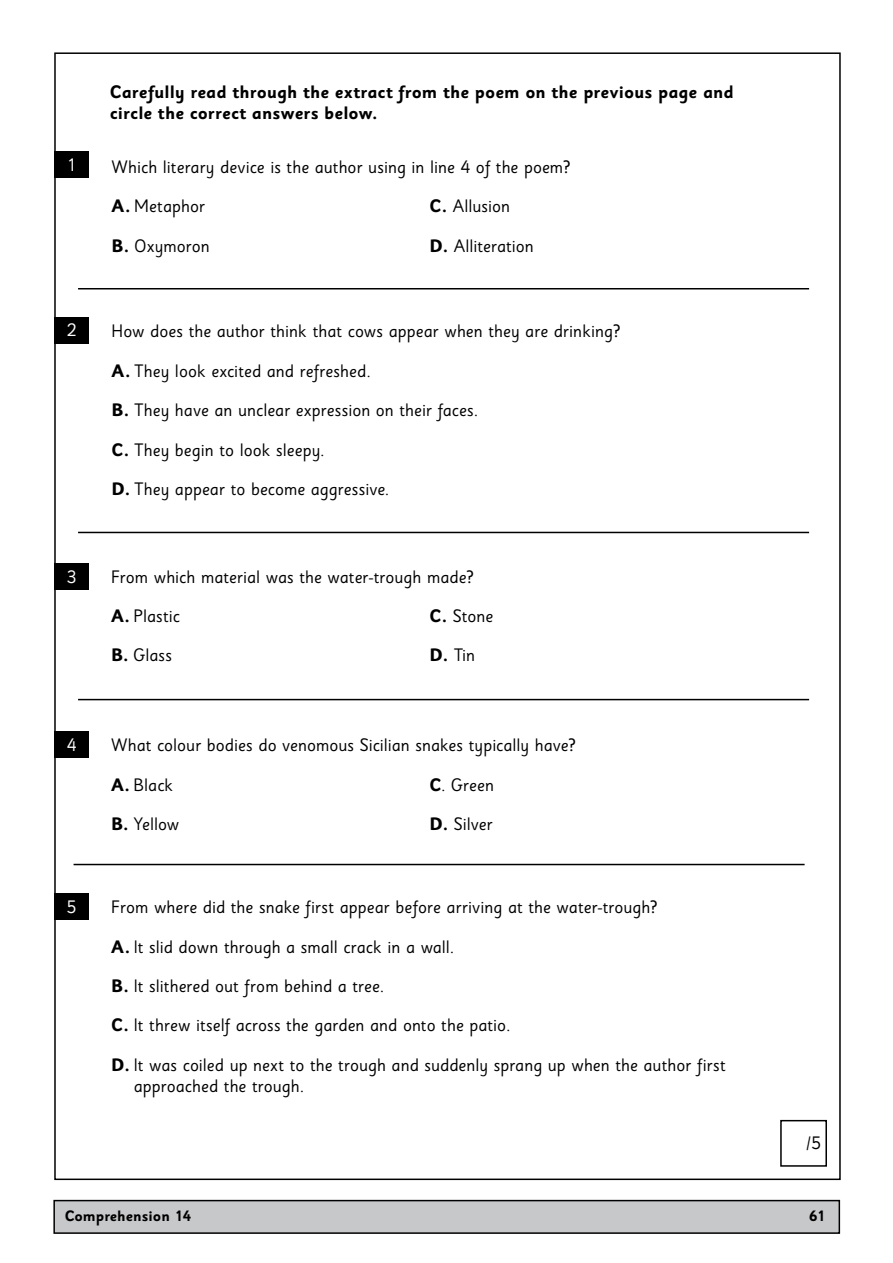
<style>
.page{position:relative;width:893px;height:1263px;background:#fff}
.page>*{position:absolute;margin:0;border:0;box-sizing:border-box;transform-origin:0 0}
.MAIN_BODY{font:18px/21px "Sassoon Sans Std";color:#000}
.rubrik{font:700 18px/21px "Sassoon Sans Std";color:#000}
.question_number{font:18px "Sassoon Sans Std";color:#fff}
.t1{font:700 15px "Sassoon Sans Std";color:#000}
.s1{font-weight:700}
</style>
<div class="page">
<div style="left:54px;top:1200px;width:785px;height:33px;background:#c7c8ca"></div>
<div style="left:53px;top:1200px;width:787px;height:34px;border:2px solid #000"></div>
<hr style="left:78px;top:288px;width:731px;height:1px;background:#000">
<hr style="left:78px;top:532px;width:731px;height:1px;background:#000">
<hr style="left:78px;top:699px;width:731px;height:1px;background:#000">
<hr style="left:74px;top:864px;width:731px;height:1px;background:#000">
<div style="left:55px;top:151px;width:34px;height:27px;background:#000"></div>
<div style="left:55px;top:317px;width:34px;height:26px;background:#000"></div>
<div style="left:55px;top:563px;width:34px;height:27px;background:#000"></div>
<div style="left:55px;top:731px;width:34px;height:27px;background:#000"></div>
<div style="left:55px;top:893px;width:34px;height:26px;background:#000"></div>
<div style="left:780px;top:1120px;width:47px;height:47px;border:2px solid #000"></div>
<p class="rubrik" style="left:110px;top:81px;width:626px">Carefully read through the extract from the poem on the previous page and circle the correct answers below.</p>
<p class="question_number" style="left:67px;top:154px;width:11px">1</p>
<p class="MAIN_BODY" style="left:112px;top:156px;width:461px">Which literary device is the author using in line 4 of the poem?</p>
<p class="MAIN_BODY" style="left:112px;top:196px;width:95px"><span class="s1">A.</span> Metaphor</p>
<p class="MAIN_BODY" style="left:430px;top:196px;width:82px"><span class="s1">C.</span> Allusion</p>
<p class="MAIN_BODY" style="left:112px;top:235px;width:100px"><span class="s1">B.</span> Oxymoron</p>
<p class="MAIN_BODY" style="left:430px;top:235px;width:106px"><span class="s1">D.</span> Alliteration</p>
<p class="question_number" style="left:67px;top:319px;width:11px">2</p>
<p class="MAIN_BODY" style="left:112px;top:321px;width:510px">How does the author think that cows appear when they are drinking?</p>
<p class="MAIN_BODY" style="left:112px;top:361px;width:261px"><span class="s1">A.</span> They look excited and refreshed.</p>
<p class="MAIN_BODY" style="left:112px;top:400px;width:368px"><span class="s1">B.</span> They have an unclear expression on their faces.</p>
<p class="MAIN_BODY" style="left:112px;top:439px;width:215px"><span class="s1">C.</span> They begin to look sleepy.</p>
<p class="MAIN_BODY" style="left:112px;top:479px;width:279px"><span class="s1">D.</span> They appear to become aggressive.</p>
<p class="question_number" style="left:67px;top:566px;width:11px">3</p>
<p class="MAIN_BODY" style="left:111px;top:566px;width:364px">From which material was the water-trough made?</p>
<p class="MAIN_BODY" style="left:111px;top:606px;width:71px"><span class="s1">A.</span> Plastic</p>
<p class="MAIN_BODY" style="left:430px;top:606px;width:65px"><span class="s1">C.</span> Stone</p>
<p class="MAIN_BODY" style="left:111px;top:645px;width:63px"><span class="s1">B.</span> Glass</p>
<p class="MAIN_BODY" style="left:430px;top:645px;width:47px"><span class="s1">D.</span> Tin</p>
<p class="question_number" style="left:67px;top:734px;width:11px">4</p>
<p class="MAIN_BODY" style="left:111px;top:735px;width:466px">What colour bodies do venomous Sicilian snakes typically have?</p>
<p class="MAIN_BODY" style="left:111px;top:774px;width:64px"><span class="s1">A.</span> Black</p>
<p class="MAIN_BODY" style="left:430px;top:774px;width:66px"><span class="s1">C</span>. Green</p>
<p class="MAIN_BODY" style="left:111px;top:814px;width:70px"><span class="s1">B.</span> Yellow</p>
<p class="MAIN_BODY" style="left:430px;top:814px;width:65px"><span class="s1">D.</span> Silver</p>
<p class="question_number" style="left:67px;top:895px;width:11px">5</p>
<p class="MAIN_BODY" style="left:111px;top:897px;width:548px">From where did the snake first appear before arriving at the water-trough?</p>
<p class="MAIN_BODY" style="left:111px;top:936px;width:345px"><span class="s1">A.</span> It slid down through a small crack in a wall.</p>
<p class="MAIN_BODY" style="left:111px;top:976px;width:274px"><span class="s1">B.</span> It slithered out from behind a tree.</p>
<p class="MAIN_BODY" style="left:111px;top:1015px;width:401px"><span class="s1">C.</span> It threw itself across the garden and onto the patio.</p>
<p class="MAIN_BODY" style="left:134px;top:1054px;width:594px;text-indent:-22px"><span class="s1">D.</span> It was coiled up next to the trough and suddenly sprang up when the author first approached the trough.</p>
<p class="t1" style="left:65px;top:1207px;width:128px">Comprehension 14</p>
<p class="MAIN_BODY" style="left:806px;top:1132px;width:17px">/5</p>
<p class="t1" style="left:809px;top:1207px;width:18px">61</p>
</div>
